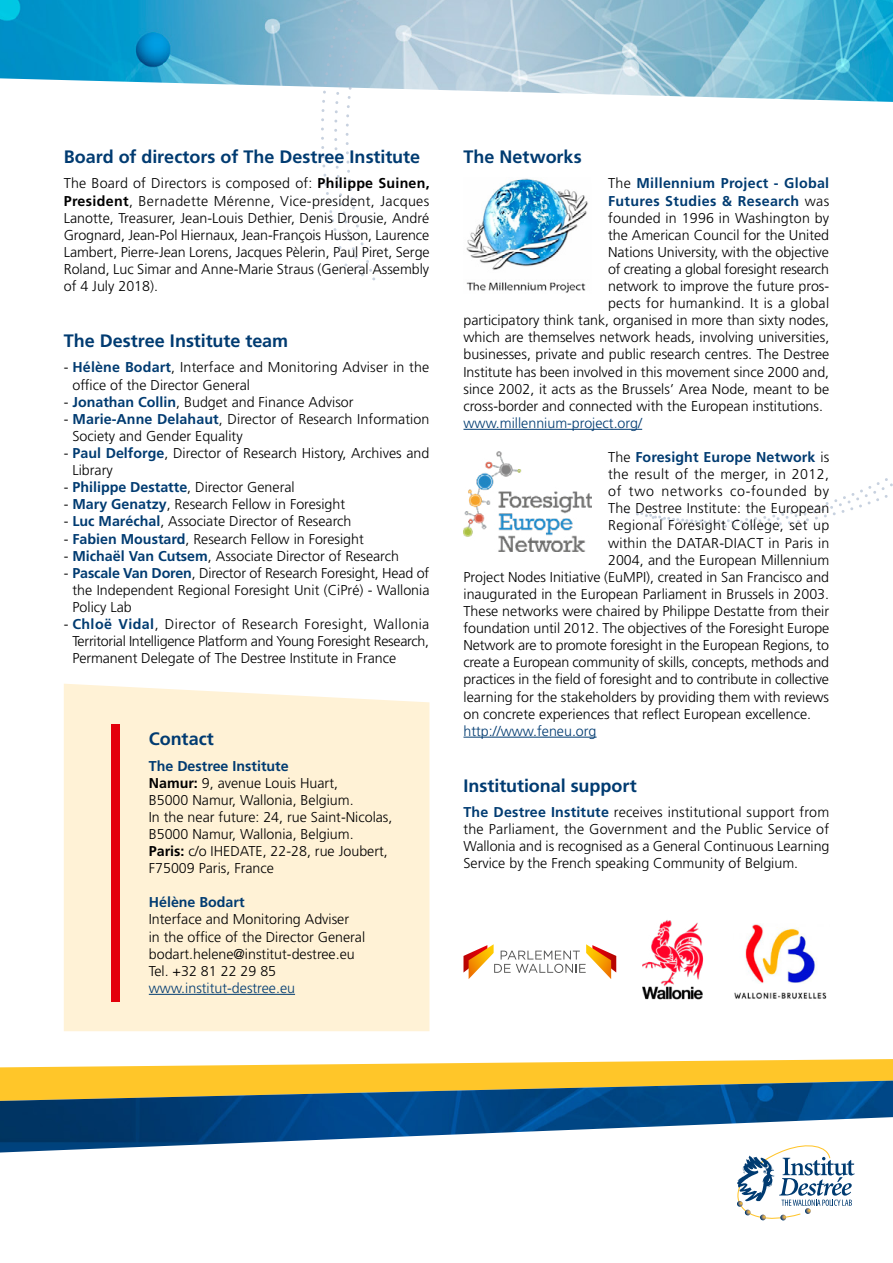
<style>
.page{position:relative;width:893px;height:1263px;background:#fff}
.page>*{position:absolute;margin:0;border:0;box-sizing:border-box;transform-origin:0 0}
.t1{font:700 18px "Frutiger";color:#003b71}
.t2{font:300 14.25px/17.1px "Frutiger";color:#000}
.t3{font:700 14.25px "Frutiger";letter-spacing:.02em;color:#003b71}
.t4{font:300 14.25px "Frutiger";color:#003b71}
.t5{font:300 14.25px "Frutiger";letter-spacing:.025em;color:#000}
.t6{font:300 14.25px "Frutiger";letter-spacing:.02em;color:#000}
.t7{font:300 14.25px "Frutiger";letter-spacing:.05em;color:#000}
.t8{font:700 14.25px "Frutiger";color:#003b71}
.s1{font-weight:700}
.s2{font-weight:700;color:#003b71}
.s3{font-weight:300;color:#000}
</style>
<div class="page">
<svg style="left:0;top:1059px;width:893px;height:21px;fill:#ffc629"></svg>
<img style="left:0;top:1080px;width:893px;height:37px">
<svg style="left:0;top:1117px;width:893px;height:36px"></svg>
<img style="left:0;top:0;width:893px;height:102px">
<div style="left:64px;top:684px;width:365px;height:347px;background:#fff2d6"></div>
<hr style="left:149px;top:994px;width:146px;height:1px;background:#003b71">
<div style="left:111px;top:724px;width:9px;height:278px;background:#e3000b"></div>
<svg style="left:737px;top:1145px;width:118px;height:76px"></svg>
<img style="left:745px;top:924px;width:72px;height:59px">
<img style="left:734px;top:992px;width:93px;height:7px">
<img style="left:642px;top:920px;width:62px;height:80px">
<svg style="left:669px;top:521px;width:131px;height:7px"></svg>
<svg style="left:650px;top:478px;width:243px;height:43px"></svg>
<svg style="left:311px;top:0;width:85px;height:281px"></svg>
<hr style="left:463px;top:429px;width:179px;height:1px;background:#003b71">
<hr style="left:463px;top:737px;width:134px;height:1px;background:#003b71">
<img style="left:463px;top:452px;width:128px;height:100px">
<img style="left:466px;top:178px;width:122px;height:115px">
<svg style="left:463px;top:944px;width:153px;height:35px"></svg>
<p class="t1" style="left:64px;top:146px;width:358px">Board of directors of The Destree Institute</p>
<p class="t2" style="left:64px;top:175px;width:367px;text-align:justify">The Board of Directors is composed of: <span class="s1">Philippe Suinen, President</span>, Bernadette Mérenne, Vice-president, Jacques Lanotte, Treasurer, Jean-Louis Dethier, Denis Drousie, André Grognard, Jean-Pol Hiernaux, Jean-François Husson, Laurence Lambert, Pierre-Jean Lorens, Jacques Pèlerin, Paul Piret, Serge Roland, Luc Simar and Anne-Marie Straus (General Assembly of 4 July 2018).</p>
<p class="t1" style="left:64px;top:330px;width:226px">The Destree Institute team</p>
<p class="t2" style="left:72px;top:359px;width:358px;text-indent:-9px">- <span class="s2">Hélène Bodart</span>, Interface and Monitoring Adviser in the office of the Director General</p>
<p class="t2" style="left:64px;top:393px;width:291px">- <span class="s2">Jonathan Collin</span>, Budget and Finance Advisor</p>
<p class="t2" style="left:72px;top:410px;width:358px;text-indent:-9px">- <span class="s2">Marie-Anne Delahaut</span>, Director of Research Information<br>Society and Gender Equality</p>
<p class="t2" style="left:72px;top:444px;width:358px;text-indent:-9px">- <span class="s2">Paul Delforge</span>, Director of Research History, Archives and<br>Library</p>
<p class="t2" style="left:64px;top:479px;width:232px">- <span class="s2">Philippe Destatte</span>, Director General</p>
<p class="t2" style="left:64px;top:496px;width:283px">- <span class="s2">Mary Genatzy</span>, Research Fellow in Foresight</p>
<p class="t2" style="left:64px;top:513px;width:289px">- <span class="s2">Luc Maréchal</span>, Associate Director of Research</p>
<p class="t2" style="left:64px;top:530px;width:302px">- <span class="s2">Fabien Moustard</span>, Research Fellow in Foresight</p>
<p class="t2" style="left:64px;top:547px;width:337px">- <span class="s2">Michaël Van Cutsem</span>, Associate Director of Research</p>
<p class="t2" style="left:72px;top:564px;width:358px;text-align:justify;text-indent:-9px">- <span class="s2">Pascale Van Doren</span>, Director of Research Foresight, Head of the Independent Regional Foresight Unit (CiPré) - Wallonia Policy Lab</p>
<p class="t2" style="left:72px;top:615px;width:359px;text-align:justify;text-indent:-9px">- <span class="s2">Chloë Vidal</span>, Director of Research Foresight, Wallonia Territorial Intelligence Platform and Young Foresight Research, Permanent Delegate of The Destree Institute in France</p>
<p class="t1" style="left:149px;top:728px;width:67px">Contact</p>
<p class="t2" style="left:149px;top:757px;width:245px"><span class="s2">The Destree Institute<br></span><span class="s1">Namur:</span> 9, avenue Louis Huart,<br>B5000 Namur, Wallonia, Belgium.<br>In the near future: 24, rue Saint-Nicolas,<br>B5000 Namur, Wallonia, Belgium.<br><span class="s1">Paris:</span> c/o IHEDATE, 22-28, rue Joubert,<br>F75009 Paris, France</p>
<p class="t8" style="left:149px;top:894px;width:97px">Hélène Bodart</p>
<p class="t2" style="left:149px;top:911px;width:218px">Interface and Monitoring Adviser<br>in the office of the Director General bodart.helene@institut-destree.eu<br>Tel. +32 81 22 29 85</p>
<p class="t4" style="left:149px;top:980px;width:148px">www.institut-destree.eu</p>
<p class="t1" style="left:463px;top:146px;width:120px">The Networks</p>
<p class="t3" style="left:608px;top:175px;width:223px"><span class="s3">The</span> Millennium Project - Global</p>
<p class="t3" style="left:608px;top:192px;width:223px">Futures Studies &amp; Research <span class="s3">was</span></p>
<p class="t2" style="left:608px;top:209px;width:223px">founded in 1996 in Washington by</p>
<p class="t2" style="left:608px;top:226px;width:223px">the American Council for the United</p>
<p class="t2" style="left:608px;top:243px;width:222px">Nations University, with the objective</p>
<p class="t2" style="left:608px;top:260px;width:222px">of creating a global foresight research</p>
<p class="t2" style="left:608px;top:278px;width:223px">network to improve the future pros-</p>
<p class="t6" style="left:608px;top:295px;width:223px">pects for humankind. It is a global</p>
<p class="t2" style="left:463px;top:312px;width:367px">participatory think tank, organised in more than sixty nodes,</p>
<p class="t2" style="left:463px;top:329px;width:367px">which are themselves network heads, involving universities,</p>
<p class="t2" style="left:463px;top:346px;width:367px">businesses, private and public research centres. The Destree</p>
<p class="t2" style="left:463px;top:363px;width:367px">Institute has been involved in this movement since 2000 and,</p>
<p class="t2" style="left:463px;top:380px;width:367px">since 2002, it acts as the Brussels’ Area Node, meant to be</p>
<p class="t2" style="left:463px;top:397px;width:361px">cross-border and connected with the European institutions.</p>
<p class="t4" style="left:463px;top:415px;width:180px">www.millennium-project.org/</p>
<p class="t3" style="left:608px;top:449px;width:223px"><span class="s3">The</span> Foresight Europe Network <span class="s3">is</span></p>
<p class="t5" style="left:608px;top:466px;width:222px">the result of the merger, in 2012,</p>
<p class="t7" style="left:608px;top:483px;width:223px">of two networks co-founded by</p>
<p class="t2" style="left:608px;top:500px;width:223px">The Destree Institute: the European</p>
<p class="t5" style="left:608px;top:517px;width:223px">Regional Foresight College, set up</p>
<p class="t2" style="left:608px;top:534px;width:223px">within the DATAR-DIACT in Paris in</p>
<p class="t2" style="left:608px;top:551px;width:223px">2004, and the European Millennium</p>
<p class="t2" style="left:463px;top:568px;width:367px">Project Nodes Initiative (EuMPI), created in San Francisco and</p>
<p class="t2" style="left:463px;top:585px;width:367px">inaugurated in the European Parliament in Brussels in 2003.</p>
<p class="t2" style="left:463px;top:602px;width:367px">These networks were chaired by Philippe Destatte from their</p>
<p class="t2" style="left:463px;top:620px;width:367px">foundation until 2012. The objectives of the Foresight Europe</p>
<p class="t2" style="left:463px;top:637px;width:367px">Network are to promote foresight in the European Regions, to</p>
<p class="t2" style="left:463px;top:654px;width:367px">create a European community of skills, concepts, methods and</p>
<p class="t2" style="left:463px;top:671px;width:367px">practices in the field of foresight and to contribute in collective</p>
<p class="t2" style="left:463px;top:688px;width:367px">learning for the stakeholders by providing them with reviews</p>
<p class="t2" style="left:463px;top:705px;width:349px">on concrete experiences that reflect European excellence.</p>
<p class="t4" style="left:463px;top:723px;width:135px">http://www.feneu.org</p>
<p class="t1" style="left:463px;top:775px;width:175px">Institutional support</p>
<p class="t2" style="left:463px;top:804px;width:367px;text-align:justify"><span class="s2">The Destree Institute</span> receives institutional support from the Parliament, the Government and the Public Service of Wallonia and is recognised as a General Continuous Learning Service by the French speaking Community of Belgium.</p>
</div>
